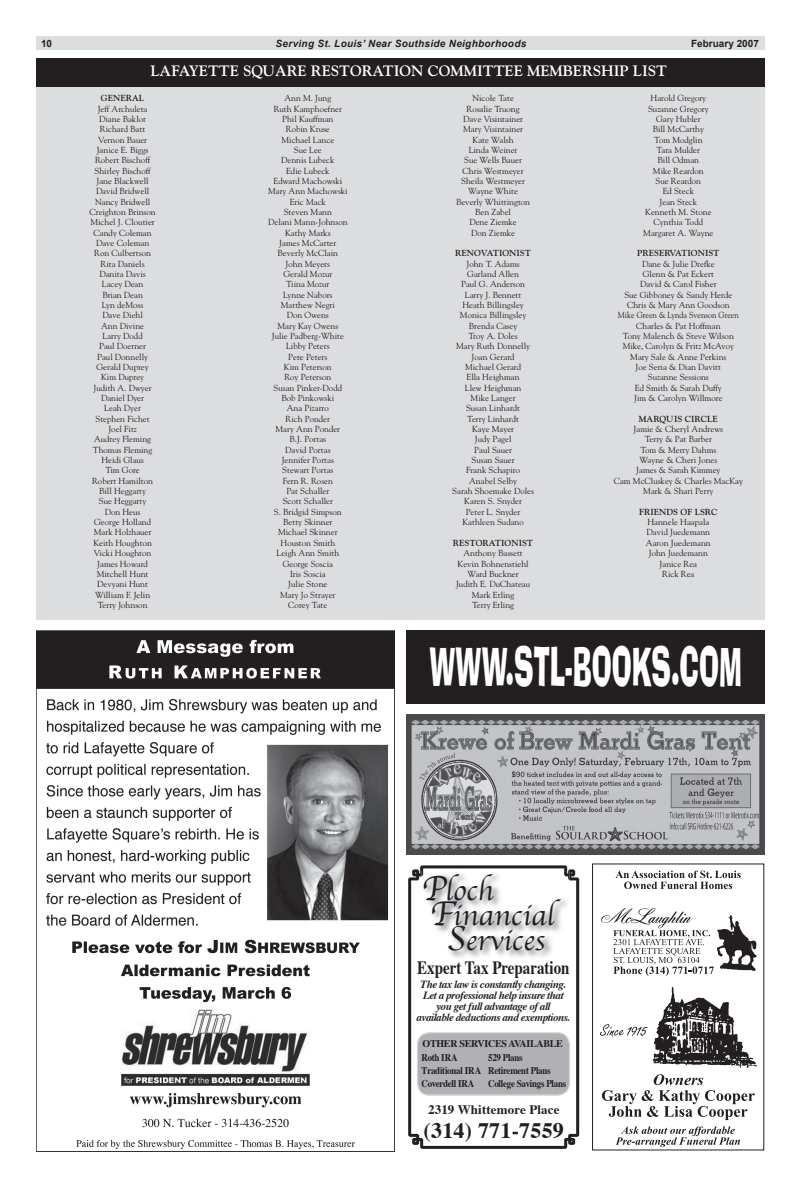
<style>
.page{position:relative;width:801px;height:1188px;background:#fff}
.page>*{position:absolute;margin:0;border:0;box-sizing:border-box;transform-origin:0 0}
.t1{font:52.5px "Ad Lib BT";color:#fff;scale:.47 1}
.t2{font:30px "Apple Chancery";color:#231f20}
.t3{font:700 22px "Times";letter-spacing:.01em;color:#231f20}
.t4{font:700 18.8px "Times";color:#231f20;scale:.8 1}
.t5{font:700 15px "Goudy";color:#fff}
.t6{font:700 13px "Times";letter-spacing:.01em;color:#231f20}
.t7{font:italic 700 11px/11px "Times";letter-spacing:-.04em;color:#231f20;text-align:center}
.t8{font:700 10.4px/13px "Times";letter-spacing:-.03em;color:#231f20;scale:.87 1}
.t9{font:700 10.2px "Times";letter-spacing:-.03em;color:#231f20}
.t10{font:italic 700 10px "Arial";letter-spacing:.03em;color:#231f20}
.t11{font:700 10px "Arial";color:#231f20}
.t12{font:8.8px/10.3px "Goudy";color:#231f20;text-align:center}
.t13{font:700 8.8px "Goudy";color:#231f20}
.s1{font-size:36px}
</style>
<div class="page">
<div style="left:36px;top:37px;width:729px;height:13px;background:#dcdddf"></div>
<img style="left:36px;top:630px;width:358px;height:522px">
<svg style="left:408px;top:865px;width:171px;height:284px"></svg>
<svg style="left:417px;top:1032px;width:153px;height:64px;background:#b3b4b8"></svg>
<img style="left:421px;top:880px;width:149px;height:80px">
<img style="left:421px;top:871px;width:149px;height:9px">
<div style="left:592px;top:863px;width:172px;height:287px;border:1px solid #231f20"></div>
<svg style="left:615px;top:871px;width:126px;height:18px"></svg>
<svg style="left:602px;top:1074px;width:153px;height:46px"></svg>
<img style="left:718px;top:916px;width:39px;height:54px">
<svg style="left:601px;top:908px;width:113px;height:68px"></svg>
<img style="left:654px;top:987px;width:102px;height:81px">
<svg style="left:600px;top:1024px;width:47px;height:12px"></svg>
<svg style="left:615px;top:1126px;width:125px;height:21px"></svg>
<div style="left:36px;top:58px;width:729px;height:562px;background:#dcdddf"></div>
<div style="left:36px;top:58px;width:729px;height:29px;background:#231f20"></div>
<img style="left:406px;top:715px;width:359px;height:140px">
<div style="left:406px;top:630px;width:359px;height:73px;background:#231f20"></div>
<p class="t11" style="left:41px;top:38px;width:13px">10</p>
<p class="t10" style="left:276px;top:38px;width:252px">Serving St. Louis’ Near Southside Neighborhoods</p>
<p class="t11" style="left:691px;top:38px;width:69px">February 2007</p>
<h3 class="t5" style="left:151px;top:62px;width:518px">LAFAYETTE SQUARE RESTORATION COMMITTEE MEMBERSHIP LIST</h3>
<p class="t12" style="left:268px;top:93px;width:81px">Ann M. Jung<br>Ruth Kamphoefner<br>Phil Kauffman<br>Robin Kruse<br>Michael Lance<br>Sue Lee<br>Dennis Lubeck<br>Edie Lubeck<br>Edward Machowski<br>Mary Ann Machowski<br>Eric Mack<br>Steven Mann<br>Delani Mann-Johnson<br>Kathy Marks<br>James McCarter<br>Beverly McClain<br>John Meyers<br>Gerald Mozur<br>Tiina Mozur<br>Lynne Nabors<br>Matthew Negri<br>Don Owens<br>Mary Kay Owens<br>Julie Padberg-White<br>Libby Peters<br>Pete Peters<br>Kim Peterson<br>Roy Peterson<br>Susan Pinker-Dodd<br>Bob Pinkowski<br>Ana Pizarro<br>Rich Ponder<br>Mary Ann Ponder<br>B.J. Portas<br>David Portas<br>Jennifer Portas<br>Stewart Portas<br>Fern R. Rosen<br>Pat Schaller<br>Scott Schaller<br>S. Bridgid Simpson<br>Betty Skinner<br>Michael Skinner<br>Houston Smith<br>Leigh Ann Smith<br>George Soscia<br>Iris Soscia<br>Julie Stone<br>Mary Jo Strayer<br>Corey Tate</p>
<p class="t12" style="left:456px;top:93px;width:76px">Nicole Tate<br>Rosalie Truong<br>Dave Visintainer<br>Mary Visintainer<br>Kate Walsh<br>Linda Weiner<br>Sue Wells Bauer<br>Chris Westmeyer<br>Sheila Westmeyer<br>Wayne White<br>Beverly Whittington<br>Ben Zabel<br>Dene Ziemke<br>Don Ziemke</p>
<p class="t12" style="left:643px;top:93px;width:72px">Harold Gregory<br>Suzanne Gregory<br>Gary Hubler<br>Bill McCarthy<br>Tom Modglin<br>Tara Mulder<br>Bill Odman<br>Mike Reardon<br>Sue Reardon<br>Ed Steck<br>Jean Steck<br>Kenneth M. Stone<br>Cynthia Todd<br>Margaret A. Wayne</p>
<p class="t13" style="left:637px;top:248px;width:84px">PRESERVATIONIST</p>
<p class="t12" style="left:618px;top:258px;width:122px">Dane &amp; Julie Drefke<br>Glenn &amp; Pat Eckert<br>David &amp; Carol Fisher<br>Sue Gibboney &amp; Sandy Herde<br>Chris &amp; Mary Ann Goodson<br>Mike Green &amp; Lynda Svenson Green<br>Charles &amp; Pat Hoffman<br>Tony Malench &amp; Steve Wilson<br>Mike, Carolyn &amp; Fritz McAvoy<br>Mary Sale &amp; Anne Perkins<br>Joe Seria &amp; Dian Davitt<br>Suzanne Sessions<br>Ed Smith &amp; Sarah Duffy<br>Jim &amp; Carolyn Willmore</p>
<p class="t13" style="left:639px;top:413px;width:81px">MARQUIS CIRCLE</p>
<p class="t12" style="left:614px;top:424px;width:131px">Jamie &amp; Cheryl Andrews<br>Terry &amp; Pat Barber<br>Tom &amp; Merry Dahms<br>Wayne &amp; Cheri Jones<br>James &amp; Sarah Kimmey<br>Cam McCluskey &amp; Charles MacKay<br>Mark &amp; Shari Perry</p>
<p class="t13" style="left:639px;top:506px;width:80px">FRIENDS OF LSRC</p>
<p class="t12" style="left:646px;top:517px;width:66px">Hannele Haapala<br>David Juedemann<br>Aaron Juedemann<br>John Juedemann<br>Janice Rea<br>Rick Rea</p>
<p class="t13" style="left:101px;top:93px;width:45px">GENERAL</p>
<p class="t12" style="left:89px;top:103px;width:68px">Jeff Archuleta<br>Diane Baklor<br>Richard Batt<br>Vernon Bauer<br>Janice E. Biggs<br>Robert Bischoff<br>Shirley Bischoff<br>Jane Blackwell<br>David Bridwell<br>Nancy Bridwell<br>Creighton Brinson<br>Michel J. Cloutier<br>Candy Coleman<br>Dave Coleman<br>Ron Culbertson<br>Rita Daniels<br>Danita Davis<br>Lacey Dean<br>Brian Dean<br>Lyn deMoss<br>Dave Diehl<br>Ann Divine<br>Larry Dodd<br>Paul Doerner<br>Paul Donnelly<br>Gerald Duprey<br>Kim Duprey<br>Judith A. Dwyer<br>Daniel Dyer<br>Leah Dyer<br>Stephen Fichet<br>Joel Fitz<br>Audrey Fleming<br>Thomas Fleming<br>Heidi Glaus<br>Tim Gore<br>Robert Hamilton<br>Bill Heggarty<br>Sue Heggarty<br>Don Heus<br>George Holland<br>Mark Holzhauer<br>Keith Houghton<br>Vicki Houghton<br>James Howard<br>Mitchell Hunt<br>Devyani Hunt<br>William F. Jelin<br>Terry Johnson</p>
<p class="t13" style="left:455px;top:248px;width:78px">RENOVATIONIST</p>
<p class="t12" style="left:452px;top:258px;width:83px">John T. Adams<br>Garland Allen<br>Paul G. Anderson<br>Larry J. Bennett<br>Heath Billingsley<br>Monica Billingsley<br>Brenda Casey<br>Troy A. Doles<br>Mary Ruth Donnelly<br>Joan Gerard<br>Michael Gerard<br>Ella Heighman<br>Llew Heighman<br>Mike Langer<br>Susan Linhardt<br>Terry Linhardt<br>Kaye Mayer<br>Judy Pagel<br>Paul Sauer<br>Susan Sauer<br>Frank Schapiro<br>Anabel Selby<br>Sarah Shoemake Doles<br>Karen S. Snyder<br>Peter L. Snyder<br>Kathleen Sudano</p>
<p class="t13" style="left:453px;top:538px;width:82px">RESTORATIONIST</p>
<p class="t12" style="left:456px;top:548px;width:76px">Anthony Bassett<br>Kevin Bohnenstiehl<br>Ward Buckner<br>Judith E. DuChateau<br>Mark Etling<br>Terry Etling</p>
<h1 class="t1" style="left:430px;top:633px;width:666px">WWW.STL-BOOKS.COM</h1>
<h2 class="t2" style="left:422px;top:866px;width:73px"><span class="s1">P</span>loch</h2>
<h2 class="t2" style="left:430px;top:891px;width:126px"><span class="s1">F</span>inancial</h2>
<h2 class="t2" style="left:447px;top:916px;width:100px"><span class="s1">S</span>ervices</h2>
<h3 class="t4" style="left:417px;top:955px;width:192px">Expert Tax Preparation</h3>
<p class="t7" style="left:417px;top:980px;width:155px">The tax law is constantly changing.<br>Let a professional help insure that you get full advantage of all available deductions and exemptions.</p>
<p class="t9" style="left:423px;top:1036px;width:142px">OTHER SERVICES AVAILABLE</p>
<p class="t8" style="left:422px;top:1051px;width:70px">Roth IRA<br>Traditional IRA<br>Coverdell IRA</p>
<p class="t8" style="left:488px;top:1051px;width:91px">529 Plans<br>Retirement Plans<br>College Savings Plans</p>
<h3 class="t6" style="left:428px;top:1101px;width:133px">2319 Whittemore Place</h3>
<h3 class="t3" style="left:424px;top:1116px;width:142px">(314) 771-7559</h3>
</div>
